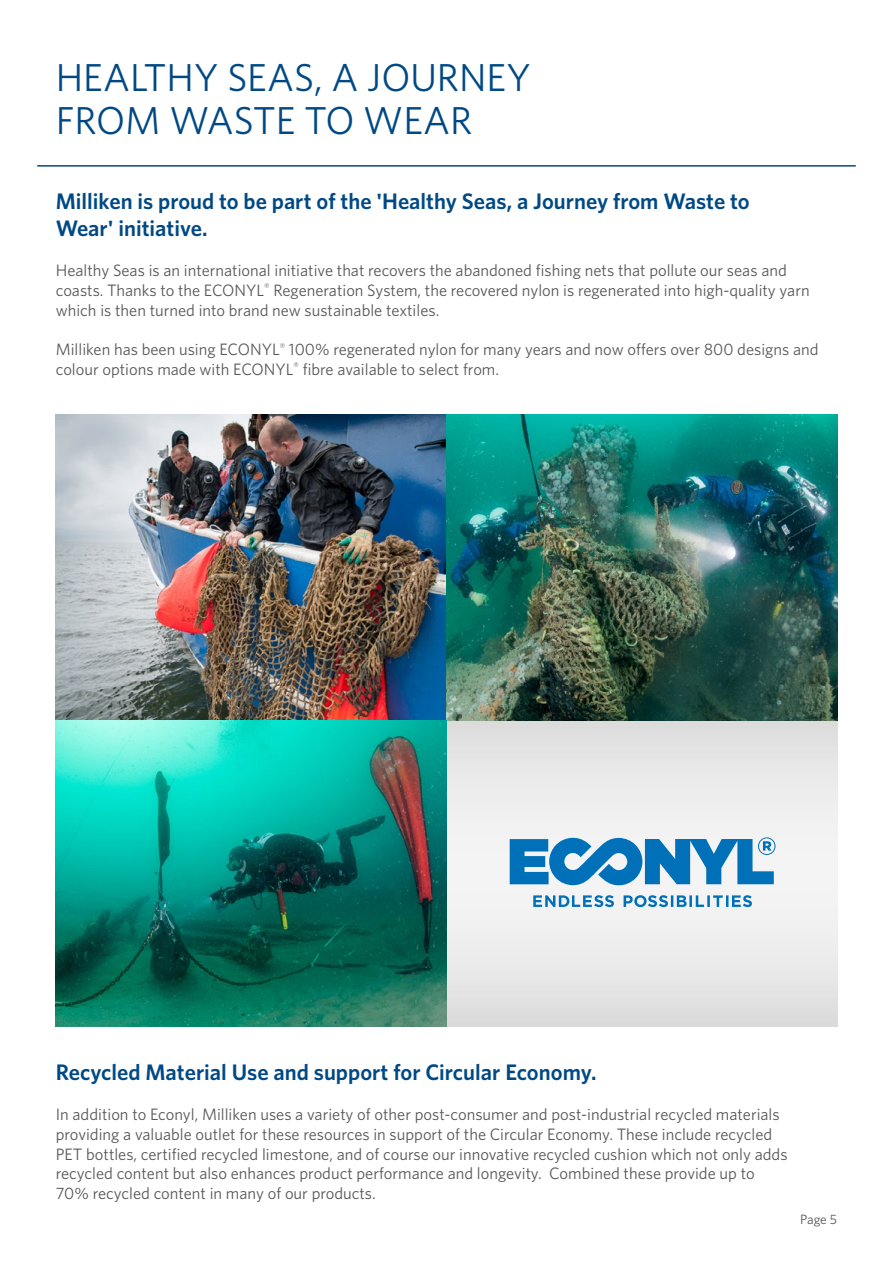
<style>
.page{position:relative;width:893px;height:1263px;background:#fff}
.page>*{position:absolute;margin:0;border:0;box-sizing:border-box;transform-origin:0 0}
.t1{font:39px/43.5px "Whitney";color:#004984}
.t2{font:600 22.5px/27px "Whitney";color:#004984}
.t3{font:16.5px/19.8px "Whitney";color:#575756}
.t4{font:13.5px "Whitney";color:#575756}
</style>
<div class="page">
<hr style="left:37px;top:165px;width:819px;height:2px;background:#004984">
<img style="left:56px;top:414px;width:781px;height:306px">
<svg style="left:446px;top:720px;width:391px;height:306px"></svg>
<img style="left:56px;top:720px;width:390px;height:306px">
<svg style="left:510px;top:837px;width:265px;height:70px"></svg>
<h1 class="t1" style="left:56px;top:54px;width:476px">HEALTHY SEAS, A JOURNEY<br>FROM WASTE TO WEAR</h1>
<h2 class="t2" style="left:56px;top:188px;width:695px">Milliken is proud to be part of the 'Healthy Seas, a Journey from Waste to<br>Wear' initiative.</h2>
<p class="t3" style="left:56px;top:260px;width:755px">Healthy Seas is an international initiative that recovers the abandoned fishing nets that pollute our seas and coasts. Thanks to the ECONYL<sup>®</sup> Regeneration System, the recovered nylon is regenerated into high-quality yarn which is then turned into brand new sustainable textiles.</p>
<p class="t3" style="left:56px;top:339px;width:764px">Milliken has been using ECONYL<sup>®</sup> 100% regenerated nylon for many years and now offers over 800 designs and colour options made with ECONYL<sup>®</sup> fibre available to select from.</p>
<h2 class="t2" style="left:56px;top:1058px;width:542px">Recycled Material Use and support for Circular Economy.</h2>
<p class="t3" style="left:56px;top:1104px;width:733px">In addition to Econyl, Milliken uses a variety of other post-consumer and post-industrial recycled materials providing a valuable outlet for these resources in support of the Circular Economy. These include recycled PET bottles, certified recycled limestone, and of course our innovative recycled cushion which not only adds recycled content but also enhances product performance and longevity. Combined these provide up to 70% recycled content in many of our products.</p>
<p class="t4" style="left:800px;top:1210px;width:38px">Page 5</p>
</div>
